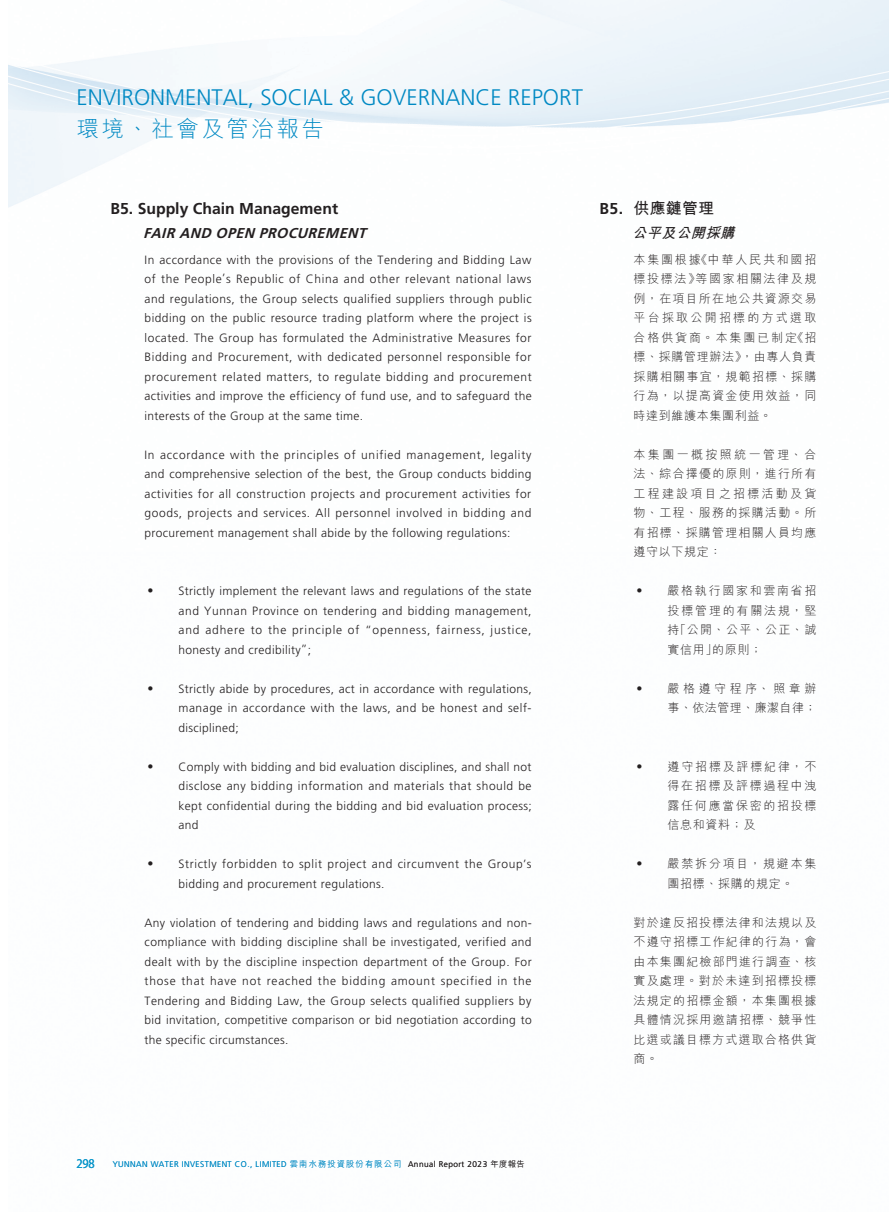
<style>
.page{position:relative;width:893px;height:1212px;background:#fff}
.page>*{position:absolute;margin:0;border:0;box-sizing:border-box;transform-origin:0 0}
.t1{font:300 22.5px "Frutiger LT Std";color:#0089c3}
.t2{font:300 22.5px "M Hei HK";letter-spacing:.11em;color:#0089c3}
._4__副標題{font:700 15.75px "Frutiger LT Std";color:#231f20}
._9___副標題---C{font:700 15.75px "M Hei HK";letter-spacing:.03em;color:#231f20}
._5__副副標題{font:italic 700 14.25px "Frutiger LT Std";color:#231f20}
._10__副副標題--C{font:italic 700 14.25px "M Hei HK";color:#231f20}
.t3{font:13.5px "Myriad Pro";color:#0f98cb;scale:.9 1}
._1__內文{font:300 12px/19.5px "Frutiger LT Std";letter-spacing:.03em;color:#231f20;text-align:justify}
._6__內文---C{font:300 12px/19.5px "M Hei HK";letter-spacing:.105em;color:#231f20;text-align:justify}
._1__內文-2{font:300 12px/19.5px "Frutiger LT Std";letter-spacing:.05em;color:#231f20}
._6__內文---C-2{font:300 12px/19.5px "M Hei HK";letter-spacing:.295em;color:#231f20}
._6__內文---C-3{font:300 12px/19.5px "M Hei HK";letter-spacing:.15em;color:#231f20}
._1__內文-3{font:300 12px "M Hei HK";color:#231f20}
.t4{font:300 8.25px "Frutiger LT Std";letter-spacing:.055em;color:#0089c3}
.t5{font:300 8.25px "Frutiger LT Std";letter-spacing:.055em;color:#231f20}
.s1{font-family:"Frutiger LT Std"}
.s2{font-family:"M Hei HK"}
</style>
<div class="page">
<h1 class="t1" style="left:77px;top:85px;width:508px">ENVIRONMENTAL, SOCIAL &amp; GOVERNANCE REPORT</h1>
<h1 class="t2" style="left:77px;top:117px;width:249px">環境、社會及管治報告</h1>
<p class="_4__副標題" style="left:111px;top:199px;width:229px">B5. Supply Chain Management</p>
<p class="_5__副副標題" style="left:143px;top:224px;width:229px">FAIR AND OPEN PROCUREMENT</p>
<p class="_1__內文" style="left:145px;top:250px;width:389px">In accordance with the provisions of the Tendering and Bidding Law of the People’s Republic of China and other relevant national laws and regulations, the Group selects qualified suppliers through public bidding on the public resource trading platform where the project is located. The Group has formulated the Administrative Measures for Bidding and Procurement, with dedicated personnel responsible for procurement related matters, to regulate bidding and procurement activities and improve the efficiency of fund use, and to safeguard the interests of the Group at the same time.</p>
<p class="_1__內文" style="left:145px;top:445px;width:389px">In accordance with the principles of unified management, legality and comprehensive selection of the best, the Group conducts bidding activities for all construction projects and procurement activities for goods, projects and services. All personnel involved in bidding and procurement management shall abide by the following regulations:</p>
<p class="_1__內文-3" style="left:145px;top:585px;width:13px">‧</p>
<p class="_1__內文" style="left:179px;top:581px;width:355px">Strictly implement the relevant laws and regulations of the state and Yunnan Province on tendering and bidding management, and adhere to the principle of “openness, fairness, justice, honesty and credibility”;</p>
<p class="_1__內文-3" style="left:145px;top:682px;width:13px">‧</p>
<p class="_1__內文" style="left:179px;top:679px;width:355px">Strictly abide by procedures, act in accordance with regulations, manage in accordance with the laws, and be honest and self&shy;disciplined;</p>
<p class="_1__內文-3" style="left:145px;top:760px;width:13px">‧</p>
<p class="_1__內文" style="left:179px;top:757px;width:355px">Comply with bidding and bid evaluation disciplines, and shall not disclose any bidding information and materials that should be kept confidential during the bidding and bid evaluation process; and</p>
<p class="_1__內文-3" style="left:145px;top:858px;width:13px">‧</p>
<p class="_1__內文-2" style="left:179px;top:854px;width:354px">Strictly forbidden to split project and circumvent the Group’s bidding and procurement regulations.</p>
<p class="_1__內文" style="left:145px;top:913px;width:389px">Any violation of tendering and bidding laws and regulations and non&shy;compliance with bidding discipline shall be investigated, verified and dealt with by the discipline inspection department of the Group. For those that have not reached the bidding amount specified in the Tendering and Bidding Law, the Group selects qualified suppliers by bid invitation, competitive comparison or bid negotiation according to the specific circumstances.</p>
<p class="_9___副標題---C" style="left:600px;top:197px;width:116px"><span class="s1">B5.</span> 供應鏈管理</p>
<p class="_10__副副標題--C" style="left:632px;top:222px;width:109px">公平及公開採購</p>
<p class="_6__內文---C" style="left:634px;top:249px;width:184px">本集團根據《中華人民共和國招標投標法》等國家相關法律及規例，在項目所在地公共資源交易平台採取公開招標的方式選取合格供貨商。本集團已制定《招標、採購管理辦法》，由專人負責採購相關事宜，規範招標、採購行為，以提高資金使用效益，同時達到維護本集團利益。</p>
<p class="_6__內文---C" style="left:634px;top:444px;width:184px">本集團一概按照統一管理、合法、綜合擇優的原則，進行所有工程建設項目之招標活動及貨物、工程、服務的採購活動。所有招標、採購管理相關人員均應遵守以下規定：</p>
<p class="_6__內文---C" style="left:634px;top:581px;width:13px">‧</p>
<p class="_6__內文---C" style="left:668px;top:581px;width:150px">嚴格執行國家和雲南省招投標管理的有關法規，堅持「公開、公平、公正、誠實信用」的原則；</p>
<p class="_6__內文---C" style="left:634px;top:678px;width:13px">‧</p>
<p class="_6__內文---C-2" style="left:668px;top:678px;width:150px">嚴格遵守程序、照章辦事、依法管理、廉潔自律；</p>
<p class="_6__內文---C" style="left:634px;top:756px;width:13px">‧</p>
<p class="_6__內文---C" style="left:668px;top:756px;width:150px">遵守招標及評標紀律，不得在招標及評標過程中洩露任何應當保密的招投標信息和資料；及</p>
<p class="_6__內文---C" style="left:634px;top:854px;width:13px">‧</p>
<p class="_6__內文---C-3" style="left:668px;top:854px;width:150px">嚴禁拆分項目，規避本集團招標、採購的規定。</p>
<p class="_6__內文---C" style="left:634px;top:912px;width:184px">對於違反招投標法律和法規以及不遵守招標工作紀律的行為，會由本集團紀檢部門進行調查、核實及處理。對於未達到招標投標法規定的招標金額，本集團根據具體情況採用邀請招標、競爭性比選或議目標方式選取合格供貨商。</p>
<p class="t3" style="left:77px;top:1155px;width:22px">298</p>
<p class="t4" style="left:113px;top:1159px;width:290px">YUNNAN WATER INVESTMENT CO., LIMITED <span class="s2">雲南水務投資股份有限公司</span></p>
<p class="t5" style="left:408px;top:1159px;width:118px">Annual Report 2023 <span class="s2">年度報告</span></p>
</div>
